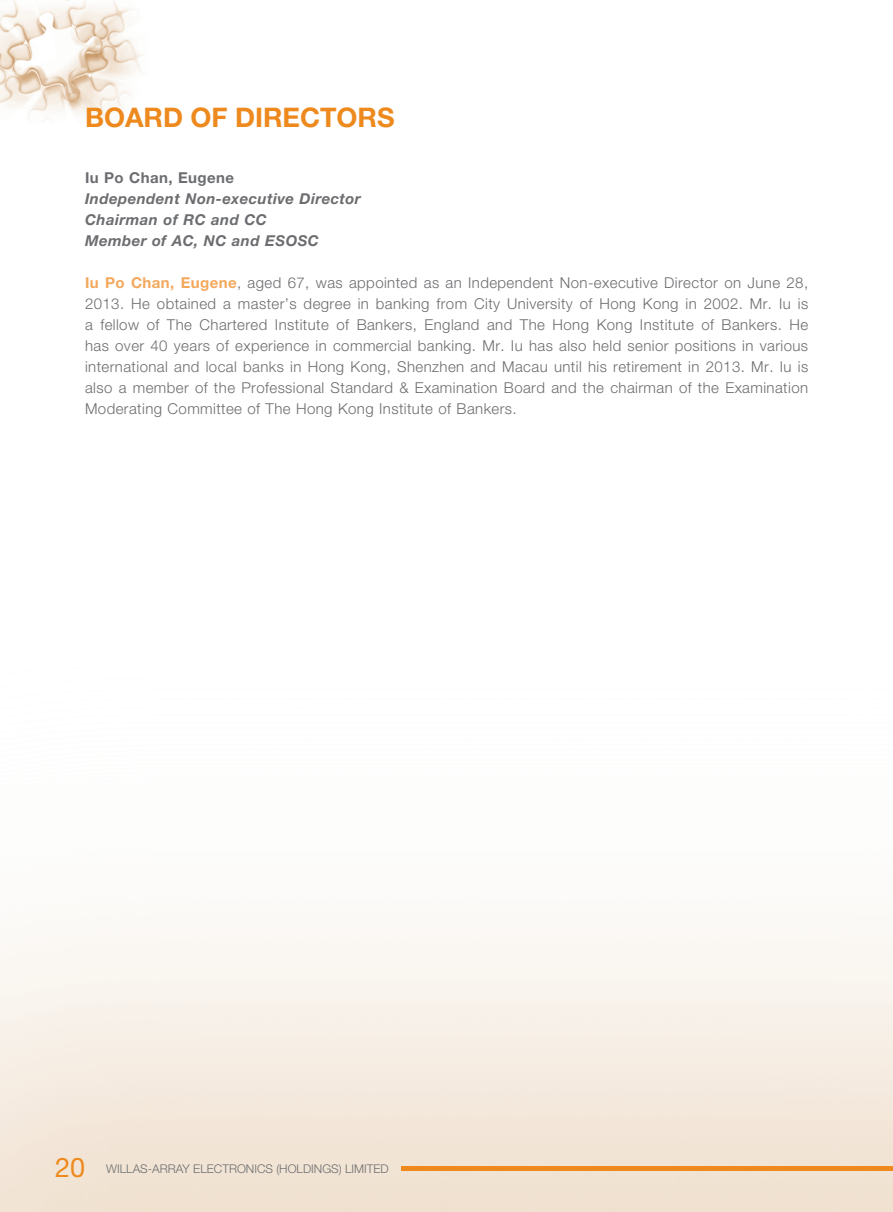
<style>
.page{position:relative;width:893px;height:1212px;background:#fff}
.page>*{position:absolute;margin:0;border:0;box-sizing:border-box;transform-origin:0 0}
.t1{font:700 27px "Helvetica Neue LT Std";color:#ed891d}
.t2{font:27px "Helvetica Neue LT Std";color:#ed891d}
.t3{font:300 15px/21px "Helvetica Neue LT Std";letter-spacing:.03em;color:#6c6d70;text-align:justify}
.t4{font:italic 700 15px/21px "Helvetica Neue LT Std";letter-spacing:.03em;color:#6c6d70}
.t5{font:700 15px "Helvetica Neue LT Std";letter-spacing:.03em;color:#6c6d70}
.t6{font:300 12px "Helvetica Neue LT Std";color:#6c6d70}
.s1{font-weight:700;color:#f3a85c}
</style>
<div class="page">
<img style="left:0;top:0;width:893px;height:1212px">
<div style="left:402px;top:1166px;width:491px;height:5px;background:#ed891d"></div>
<h1 class="t1" style="left:85px;top:100px;width:311px">BOARD OF DIRECTORS</h1>
<p class="t5" style="left:85px;top:168px;width:150px">Iu Po Chan, Eugene</p>
<p class="t4" style="left:85px;top:187px;width:277px">Independent Non-executive Director<br>Chairman of RC and CC<br>Member of AC, NC and ESOSC</p>
<p class="t3" style="left:85px;top:271px;width:725px"><span class="s1">Iu Po Chan, Eugene</span>, aged 67, was appointed as an Independent Non-executive Director on June 28, 2013. He obtained a master’s degree in banking from City University of Hong Kong in 2002. Mr. Iu is a fellow of The Chartered Institute of Bankers, England and The Hong Kong Institute of Bankers. He has over 40 years of experience in commercial banking. Mr. Iu has also held senior positions in various international and local banks in Hong Kong, Shenzhen and Macau until his retirement in 2013. Mr. Iu is also a member of the Professional Standard &amp; Examination Board and the chairman of the Examination Moderating Committee of The Hong Kong Institute of Bankers.</p>
<h1 class="t2" style="left:55px;top:1151px;width:32px">20</h1>
<p class="t6" style="left:106px;top:1161px;width:284px">WILLAS-ARRAY ELECTRONICS (HOLDINGS) LIMITED</p>
</div>
